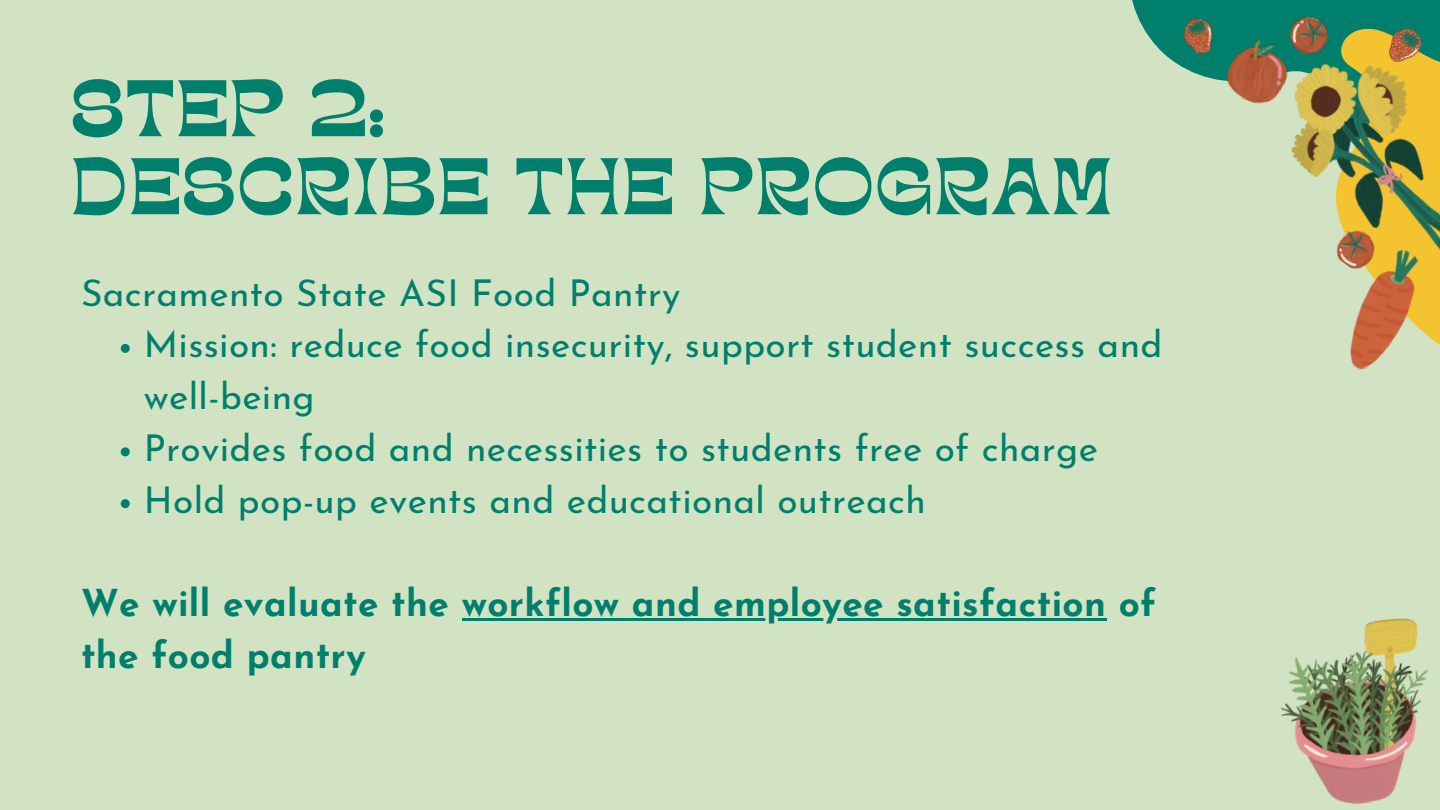
<style>
.page{position:relative;width:1440px;height:810px;background:#d2e3c3}
.page>*{position:absolute;margin:0;border:0;box-sizing:border-box;transform-origin:0 0}
.t1{font:56px/78px "TANKINDRED Display";letter-spacing:.03em;color:#00806c}
.t2{font:37px/51.8px "Josefin Sans";letter-spacing:.01em;color:#00806c}
.t3{font:700 37px "Josefin Sans";letter-spacing:.01em;color:#00806c}
</style>
<div class="page">
<svg style="left:1132px;top:0;width:103px;height:81px;fill:#00806c"></svg>
<svg style="left:1235px;top:0;width:205px;height:345px"></svg>
<img style="left:1259px;top:30px;width:181px;height:255px">
<img style="left:1281px;top:618px;width:147px;height:186px">
<svg style="left:121px;top:344px;width:9px;height:9px"></svg>
<svg style="left:121px;top:447px;width:9px;height:9px"></svg>
<svg style="left:121px;top:499px;width:9px;height:9px"></svg>
<hr style="left:462px;top:618px;width:644px;height:3px;background:#00806c">
<img style="left:1335px;top:248px;width:99px;height:122px">
<img style="left:1389px;top:30px;width:32px;height:32px">
<img style="left:1177px;top:14px;width:44px;height:44px">
<img style="left:1221px;top:32px;width:75px;height:79px">
<img style="left:1287px;top:15px;width:43px;height:42px">
<img style="left:1331px;top:224px;width:51px;height:51px">
<h2 class="t1" style="left:71px;top:79px;width:1042px">STEP 2:<br>DESCRIBE THE PROGRAM</h2>
<p class="t2" style="left:81px;top:270px;width:601px">Sacramento State ASI Food Pantry</p>
<p class="t2" style="left:144px;top:322px;width:1020px">Mission: reduce food insecurity, support student success and well-being</p>
<p class="t2" style="left:144px;top:426px;width:956px">Provides food and necessities to students free of charge</p>
<p class="t2" style="left:144px;top:477px;width:784px">Hold pop-up events and educational outreach</p>
<p class="t3" style="left:81px;top:588px;width:1077px">We will evaluate the workflow and employee satisfaction of</p>
<p class="t3" style="left:81px;top:640px;width:286px">the food pantry</p>
</div>
